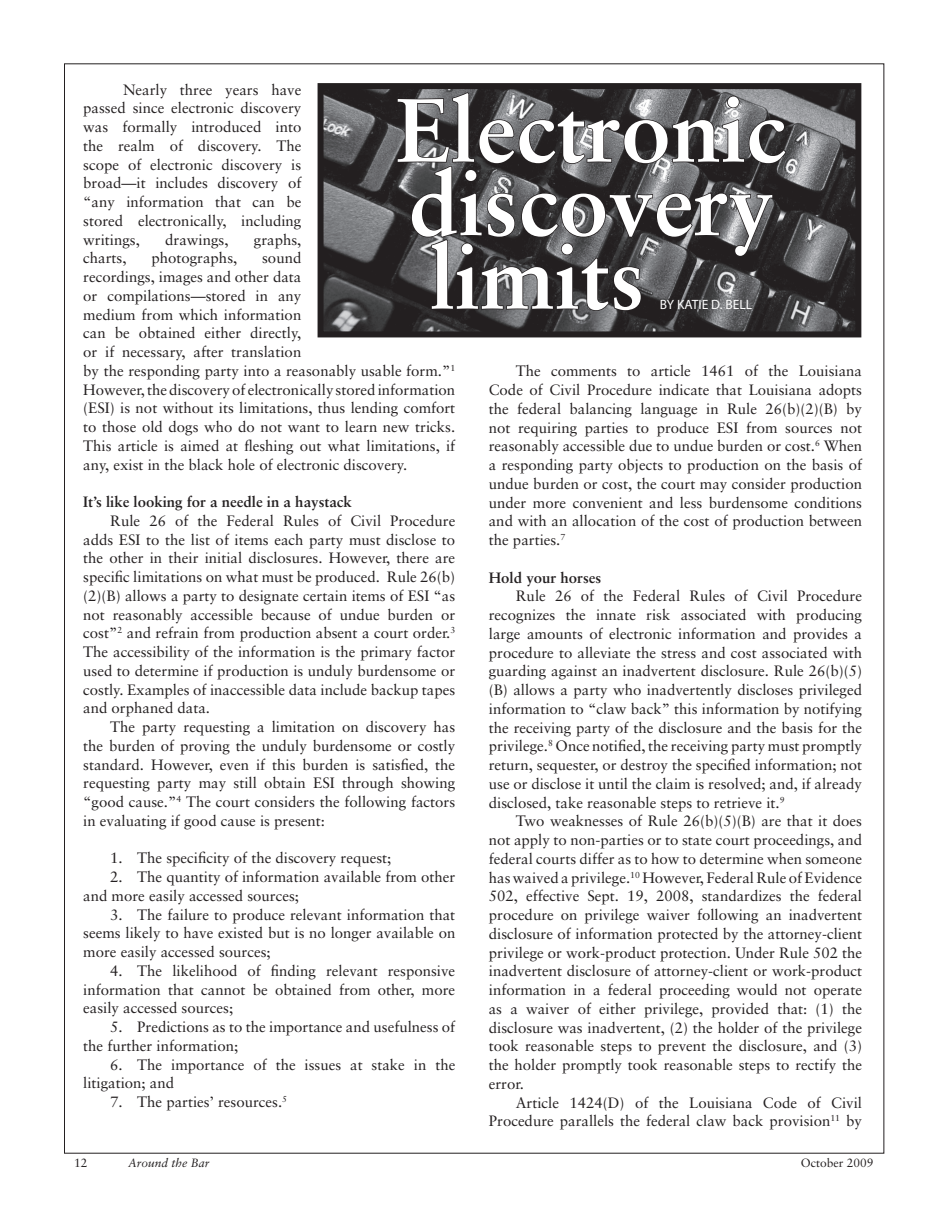
<style>
.page{position:relative;width:945px;height:1215px;background:#fff}
.page>*{position:absolute;margin:0;border:0;box-sizing:border-box;transform-origin:0 0}
.t1{font:700 90px/73.5px "Sabon";color:#fff}
.t2{font:15px/18.8px "Sabon";color:#231f20;text-align:justify}
.t3{font:700 15px "Sabon";color:#231f20}
.t4{font:13.5px "Myriad Pro";color:#fff}
.t5{font:12px "Sabon";color:#231f20}
.t6{font:italic 12px "Sabon";color:#231f20}
</style>
<div class="page">
<img style="left:325px;top:90px;width:529px;height:240px">
<div style="left:318px;top:83px;width:543px;height:254px;border:6px solid #231f20"></div>
<svg style="left:396px;top:91px;width:391px;height:221px;background:#494849"></svg>
<p class="t2" style="left:83px;top:80px;width:220px;text-indent:40px">Nearly three years have passed since electronic discovery was formally introduced into the realm of discovery. The scope of electronic discovery is broad—it includes discovery of “any information that can be stored electronically, including writings,</p>
<h1 class="t1" style="left:396px;top:92px;width:391px">Electronic discovery limits</h1>
<p class="t2" style="left:165px;top:230px;width:65px">drawings,</p>
<p class="t2" style="left:254px;top:230px;width:49px">graphs,</p>
<p class="t2" style="left:83px;top:249px;width:374px;text-align:left;text-indent:179px">sound<br>recordings, images and other data<br>or compilations—stored in any<br>medium from which information<br>can be obtained either directly,<br>or if necessary, after translation<br>by the responding party into a reasonably usable form.”<sup>1<br></sup>However, the discovery of electronically stored information (ESI) is not without its limitations, thus lending comfort to those old dogs who do not want to learn new tricks.<br>This article is aimed at fleshing out what limitations, if any, exist in the black hole of electronic discovery.</p>
<p class="t3" style="left:83px;top:493px;width:270px">It’s like looking for a needle in a haystack</p>
<p class="t2" style="left:83px;top:511px;width:374px;text-indent:27px">Rule 26 of the Federal Rules of Civil Procedure adds ESI to the list of items each party must disclose to the other in their initial disclosures. However, there are specific limitations on what must be produced. Rule 26(b) (2)(B) allows a party to designate certain items of ESI “as not reasonably accessible because of undue burden or cost”<sup>2</sup> and refrain from production absent a court order.<sup>3<br></sup>The accessibility of the information is the primary factor used to determine if production is unduly burdensome or costly. Examples of inaccessible data include backup tapes and orphaned data.</p>
<p class="t2" style="left:83px;top:717px;width:374px;text-indent:27px">The party requesting a limitation on discovery has the burden of proving the unduly burdensome or costly standard. However, even if this burden is satisfied, the requesting party may still obtain ESI through showing “good cause.”<sup>4</sup> The court considers the following factors in evaluating if good cause is present:</p>
<p class="t2" style="left:110px;top:849px;width:283px">1. The specificity of the discovery request;</p>
<p class="t2" style="left:83px;top:867px;width:373px;text-indent:27px">2. The quantity of information available from other and more easily accessed sources;</p>
<p class="t2" style="left:83px;top:905px;width:374px;text-indent:27px">3. The failure to produce relevant information that seems likely to have existed but is no longer available on more easily accessed sources;</p>
<p class="t2" style="left:83px;top:961px;width:373px;text-indent:27px">4. The likelihood of finding relevant responsive information that cannot be obtained from other, more easily accessed sources;</p>
<p class="t2" style="left:83px;top:1017px;width:374px;text-indent:27px">5. Predictions as to the importance and usefulness of the further information;</p>
<p class="t2" style="left:83px;top:1055px;width:374px;text-indent:27px">6. The importance of the issues at stake in the litigation; and</p>
<p class="t2" style="left:110px;top:1092px;width:178px">7. The parties’ resources.<sup>5</sup></p>
<p class="t2" style="left:83px;top:249px;width:45px">charts,</p>
<p class="t2" style="left:151px;top:249px;width:87px">photographs,</p>
<p class="t4" style="left:660px;top:296px;width:94px">BY KATIE D. BELL</p>
<p class="t2" style="left:489px;top:362px;width:375px;text-indent:27px">The comments to article 1461 of the Louisiana Code of Civil Procedure indicate that Louisiana adopts the federal balancing language in Rule 26(b)(2)(B) by not requiring parties to produce ESI from sources not reasonably accessible due to undue burden or cost.<sup>6</sup> When a responding party objects to production on the basis of undue burden or cost, the court may consider production under more convenient and less burdensome conditions and with an allocation of the cost of production between the parties.<sup>7</sup></p>
<p class="t3" style="left:489px;top:568px;width:114px">Hold your horses</p>
<p class="t2" style="left:489px;top:587px;width:375px;text-indent:27px">Rule 26 of the Federal Rules of Civil Procedure recognizes the innate risk associated with producing large amounts of electronic information and provides a procedure to alleviate the stress and cost associated with guarding against an inadvertent disclosure. Rule 26(b)(5) (B) allows a party who inadvertently discloses privileged information to “claw back” this information by notifying the receiving party of the disclosure and the basis for the privilege.<sup>8</sup> Once notified, the receiving party must promptly return, sequester, or destroy the specified information; not use or disclose it until the claim is resolved; and, if already disclosed, take reasonable steps to retrieve it.<sup>9</sup></p>
<p class="t2" style="left:489px;top:812px;width:375px;text-indent:27px">Two weaknesses of Rule 26(b)(5)(B) are that it does not apply to non-parties or to state court proceedings, and federal courts differ as to how to determine when someone has waived a privilege.<sup>10</sup> However, Federal Rule of Evidence 502, effective Sept. 19, 2008, standardizes the federal procedure on privilege waiver following an inadvertent disclosure of information protected by the attorney-client privilege or work-product protection. Under Rule 502 the inadvertent disclosure of attorney-client or work-product information in a federal proceeding would not operate as a waiver of either privilege, provided that: (1) the disclosure was inadvertent, (2) the holder of the privilege took reasonable steps to prevent the disclosure, and (3) the holder promptly took reasonable steps to rectify the error.</p>
<p class="t2" style="left:489px;top:1093px;width:375px;text-align:right">Article 1424(D) of the Louisiana Code of Civil<br>Procedure parallels the federal claw back provision<sup>11</sup> by</p>
<p class="t5" style="left:74px;top:1156px;width:15px">12</p>
<p class="t6" style="left:128px;top:1156px;width:83px">Around the Bar</p>
<p class="t5" style="left:801px;top:1156px;width:74px">October 2009</p>
</div>
